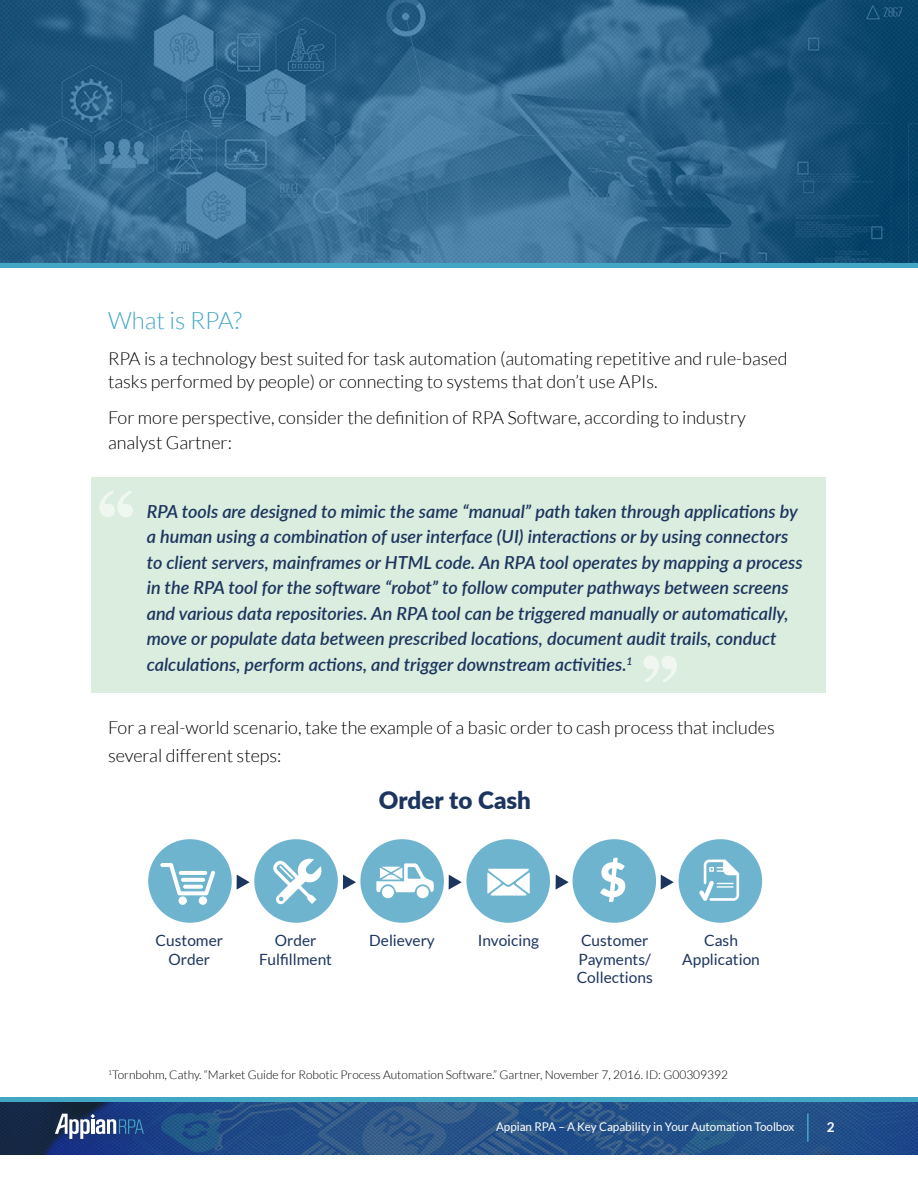
<style>
.page{position:relative;width:918px;height:1188px;background:#fff}
.page>*{position:absolute;margin:0;border:0;box-sizing:border-box;transform-origin:0 0}
.t1{font:900 24.15px "Lato";color:#1c355e}
.t2{font:300 24px "Lato";color:#42a7c5}
.t3{font:italic 600 18px/25.5px "Lato";color:#1c355e}
.t4{font:300 18px/22.5px "Lato";color:#000}
.t5{font:15.45px/18.6px "Lato";color:#1c355e;text-align:center}
.t6{font:700 13.5px "Lato";color:#fff}
.t7{font:300 12px "Lato";color:#000}
.t8{font:12px "Lato";color:#fff}
</style>
<div class="page">
<img style="left:0;top:1102px;width:918px;height:53px">
<div style="left:0;top:1097px;width:918px;height:5px;background:#42a7c5"></div>
<hr style="left:807px;top:1114px;width:2px;height:28px;background:#42a7c5">
<div style="left:45px;top:1102px;width:109px;height:48px;background:#1c355e;opacity:.75"></div>
<svg style="left:55px;top:1114px;width:89px;height:25px"></svg>
<img style="left:0;top:0;width:918px;height:263px">
<div style="left:92px;top:477px;width:734px;height:216px;background:#daedde"></div>
<svg style="left:99px;top:491px;width:34px;height:26px"></svg>
<svg style="left:643px;top:656px;width:34px;height:26px"></svg>
<div style="left:148px;top:839px;width:84px;height:84px;background:#6eb4ce;border-radius:50%"></div>
<div style="left:254px;top:839px;width:84px;height:84px;background:#6eb4ce;border-radius:50%"></div>
<div style="left:360px;top:839px;width:84px;height:84px;background:#6eb4ce;border-radius:50%"></div>
<div style="left:466px;top:839px;width:84px;height:84px;background:#6eb4ce;border-radius:50%"></div>
<div style="left:573px;top:839px;width:83px;height:84px;background:#6eb4ce;border-radius:50%"></div>
<div style="left:679px;top:839px;width:83px;height:84px;background:#6eb4ce;border-radius:50%"></div>
<svg style="left:237px;top:875px;width:13px;height:15px"></svg>
<svg style="left:343px;top:875px;width:13px;height:15px"></svg>
<svg style="left:449px;top:875px;width:13px;height:15px"></svg>
<svg style="left:556px;top:875px;width:13px;height:15px"></svg>
<svg style="left:661px;top:875px;width:13px;height:15px"></svg>
<svg style="left:699px;top:860px;width:40px;height:41px"></svg>
<svg style="left:600px;top:858px;width:25px;height:44px"></svg>
<svg style="left:273px;top:858px;width:49px;height:47px"></svg>
<svg style="left:160px;top:863px;width:55px;height:32px"></svg>
<div style="left:199px;top:896px;width:8px;height:9px;background:#fff;border-radius:50%"></div>
<div style="left:179px;top:896px;width:8px;height:9px;background:#fff;border-radius:50%"></div>
<svg style="left:487px;top:869px;width:43px;height:27px"></svg>
<div style="left:382px;top:886px;width:12px;height:12px;background:#fff;border-radius:50%"></div>
<div style="left:417px;top:886px;width:12px;height:12px;background:#fff;border-radius:50%"></div>
<svg style="left:376px;top:863px;width:58px;height:29px"></svg>
<hr style="left:0;top:264px;width:918px;height:4px;background:#42a7c5">
<h2 class="t2" style="left:108px;top:308px;width:135px">What is RPA?</h2>
<p class="t4" style="left:108px;top:348px;width:681px">RPA is a technology best suited for task automation (automating repetitive and rule-based tasks performed by people) or connecting to systems that don’t use APIs.</p>
<p class="t4" style="left:108px;top:405px;width:639px;line-height:25.5px">For more perspective, consider the definition of RPA Software, according to industry analyst Gartner:</p>
<p class="t3" style="left:147px;top:498px;width:658px">RPA tools are designed to mimic the same “manual” path taken through applications by a human using a combination of user interface (UI) interactions or by using connectors to client servers, mainframes or HTML code. An RPA tool operates by mapping a process in the RPA tool for the software “robot” to follow computer pathways between screens and various data repositories. An RPA tool can be triggered manually or automatically, move or populate data between prescribed locations, document audit trails, conduct calculations, perform actions, and trigger downstream activities.<sup>1</sup></p>
<p class="t4" style="left:108px;top:713px;width:668px;line-height:28.5px">For a real-world scenario, take the example of a basic order to cash process that includes several different steps:</p>
<h1 class="t1" style="left:379px;top:782px;width:154px">Order to Cash</h1>
<p class="t5" style="left:156px;top:931px;width:69px">Customer<br>Order</p>
<p class="t5" style="left:369px;top:931px;width:67px">Delievery</p>
<p class="t5" style="left:577px;top:931px;width:78px;text-align:left">Customer<br>Payments/<br>Collections</p>
<p class="t5" style="left:259px;top:931px;width:74px">Order<br>Fulfillment</p>
<p class="t5" style="left:478px;top:931px;width:63px">Invoicing</p>
<p class="t5" style="left:682px;top:931px;width:79px">Cash<br>Application</p>
<p class="t7" style="left:108px;top:1068px;width:622px"><sup>1</sup>Tornbohm, Cathy. “Market Guide for Robotic Process Automation Software.” Gartner, November 7, 2016. ID: G00309392</p>
<p class="t8" style="left:496px;top:1120px;width:300px">Appian RPA – A Key Capability in Your Automation Toolbox</p>
<p class="t6" style="left:827px;top:1120px;width:9px">2</p>
</div>
